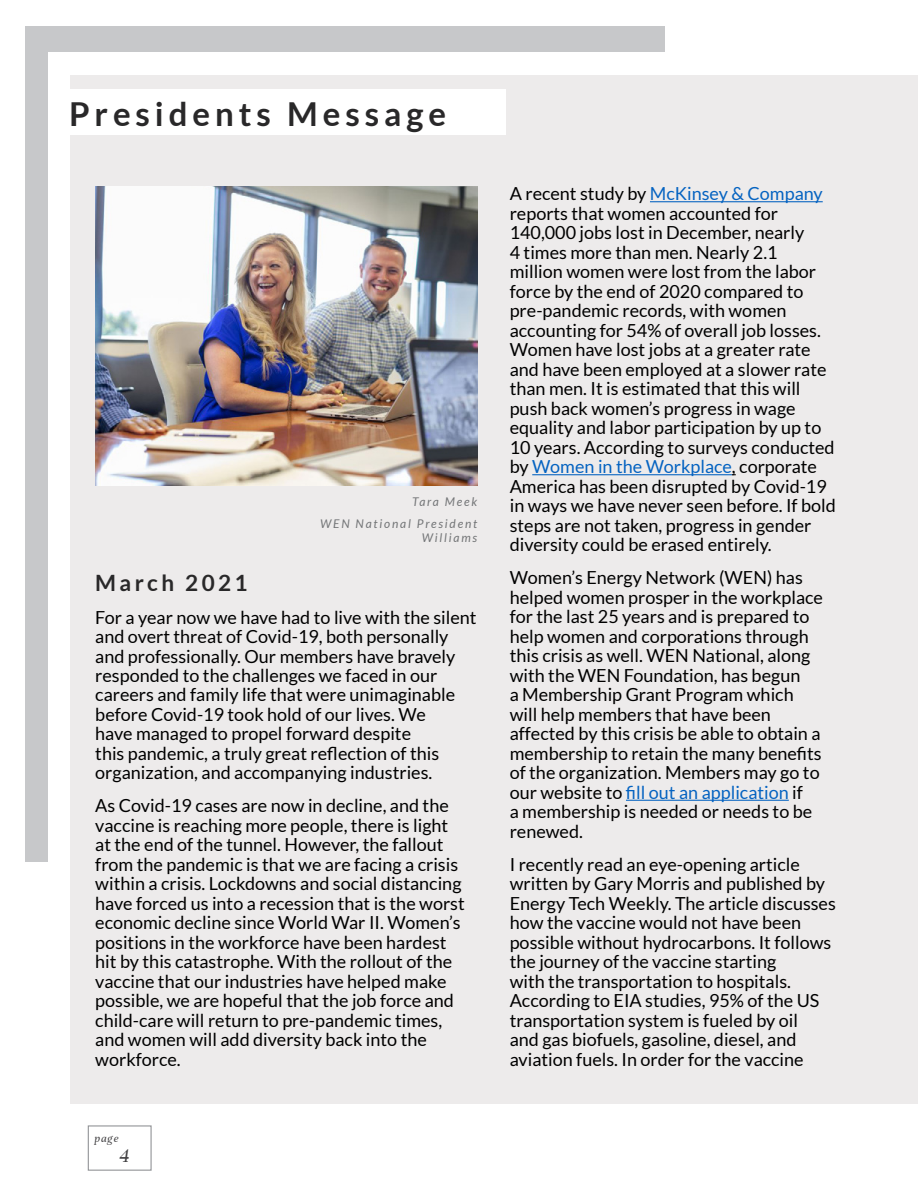
<style>
.page{position:relative;width:918px;height:1188px;background:#fff}
.page>*{position:absolute;margin:0;border:0;box-sizing:border-box;transform-origin:0 0}
.t1{font:700 33px "Lato";letter-spacing:.15em;color:#292829}
.t2{font:700 22.5px "Lato";letter-spacing:.15em;color:#292829}
.t3{font:italic 21px "Unna";color:#414042}
.t4{font:18px/19.5px "Lato";color:#000}
.t5{font:italic 12px/21.1px "Lato";letter-spacing:.15em;color:#737577;text-align:right}
.t6{font:italic 12px "Unna";color:#414042}
.s1{color:#0563c1}
</style>
<div class="page">
<div style="left:88px;top:1125px;width:64px;height:46px;border:1px solid #939598"></div>
<div style="left:25px;top:26px;width:640px;height:836px;background:#c7c8ca"></div>
<div style="left:49px;top:52px;width:869px;height:1052px;background:#fff"></div>
<div style="left:71px;top:75px;width:847px;height:1029px;background:#edebeb"></div>
<div style="left:69px;top:90px;width:436px;height:45px;background:#fff"></div>
<img style="left:95px;top:186px;width:382px;height:300px">
<hr style="left:650px;top:201px;width:173px;height:1px;background:#0563c1">
<hr style="left:532px;top:474px;width:200px;height:1px;background:#0563c1">
<hr style="left:626px;top:800px;width:163px;height:1px;background:#0563c1">
<h1 class="t1" style="left:69px;top:95px;width:379px">Presidents Message</h1>
<p class="t5" style="left:320px;top:492px;width:159px">Tara Meek<br>WEN National President</p>
<p class="t5" style="left:422px;top:527px;width:57px">Williams</p>
<p class="t2" style="left:95px;top:569px;width:154px">March 2021</p>
<p class="t4" style="left:95px;top:607px;width:383px">For a year now we have had to live with the silent and overt threat of Covid-19, both personally and professionally. Our members have bravely responded to the challenges we faced in our careers and family life that were unimaginable before Covid-19 took hold of our lives. We<br>have managed to propel forward despite<br>this pandemic, a truly great reflection of this organization, and accompanying industries.</p>
<p class="t4" style="left:95px;top:796px;width:371px">As Covid-19 cases are now in decline, and the vaccine is reaching more people, there is light at the end of the tunnel. However, the fallout from the pandemic is that we are facing a crisis within a crisis. Lockdowns and social distancing have forced us into a recession that is the worst economic decline since World War II. Women’s positions in the workforce have been hardest hit by this catastrophe. With the rollout of the vaccine that our industries have helped make possible, we are hopeful that the job force and child-care will return to pre-pandemic times, and women will add diversity back into the workforce.</p>
<p class="t6" style="left:94px;top:1131px;width:26px">page</p>
<p class="t3" style="left:119px;top:1144px;width:11px">4</p>
<p class="t4" style="left:510px;top:184px;width:328px">A recent study by <span class="s1">McKinsey &amp; Company </span>reports that women accounted for 140,000 jobs lost in December, nearly<br>4 times more than men. Nearly 2.1<br>million women were lost from the labor force by the end of 2020 compared to pre-pandemic records, with women accounting for 54% of overall job losses.<br>Women have lost jobs at a greater rate and have been employed at a slower rate than men. It is estimated that this will push back women’s progress in wage equality and labor participation by up to 10 years. According to surveys conducted by <span class="s1">Women in the Workplace</span>, corporate America has been disrupted by Covid-19 in ways we have never seen before. If bold steps are not taken, progress in gender diversity could be erased entirely.</p>
<p class="t4" style="left:510px;top:568px;width:315px">Women’s Energy Network (WEN) has helped women prosper in the workplace for the last 25 years and is prepared to help women and corporations through this crisis as well. WEN National, along with the WEN Foundation, has begun<br>a Membership Grant Program which will help members that have been affected by this crisis be able to obtain a membership to retain the many benefits of the organization. Members may go to our website to <span class="s1">fill out an application</span> if<br>a membership is needed or needs to be renewed.</p>
<p class="t4" style="left:510px;top:854px;width:328px">I recently read an eye-opening article written by Gary Morris and published by Energy Tech Weekly. The article discusses how the vaccine would not have been possible without hydrocarbons. It follows the journey of the vaccine starting<br>with the transportation to hospitals.<br>According to EIA studies, 95% of the US transportation system is fueled by oil<br>and gas biofuels, gasoline, diesel, and aviation fuels. In order for the vaccine</p>
</div>
